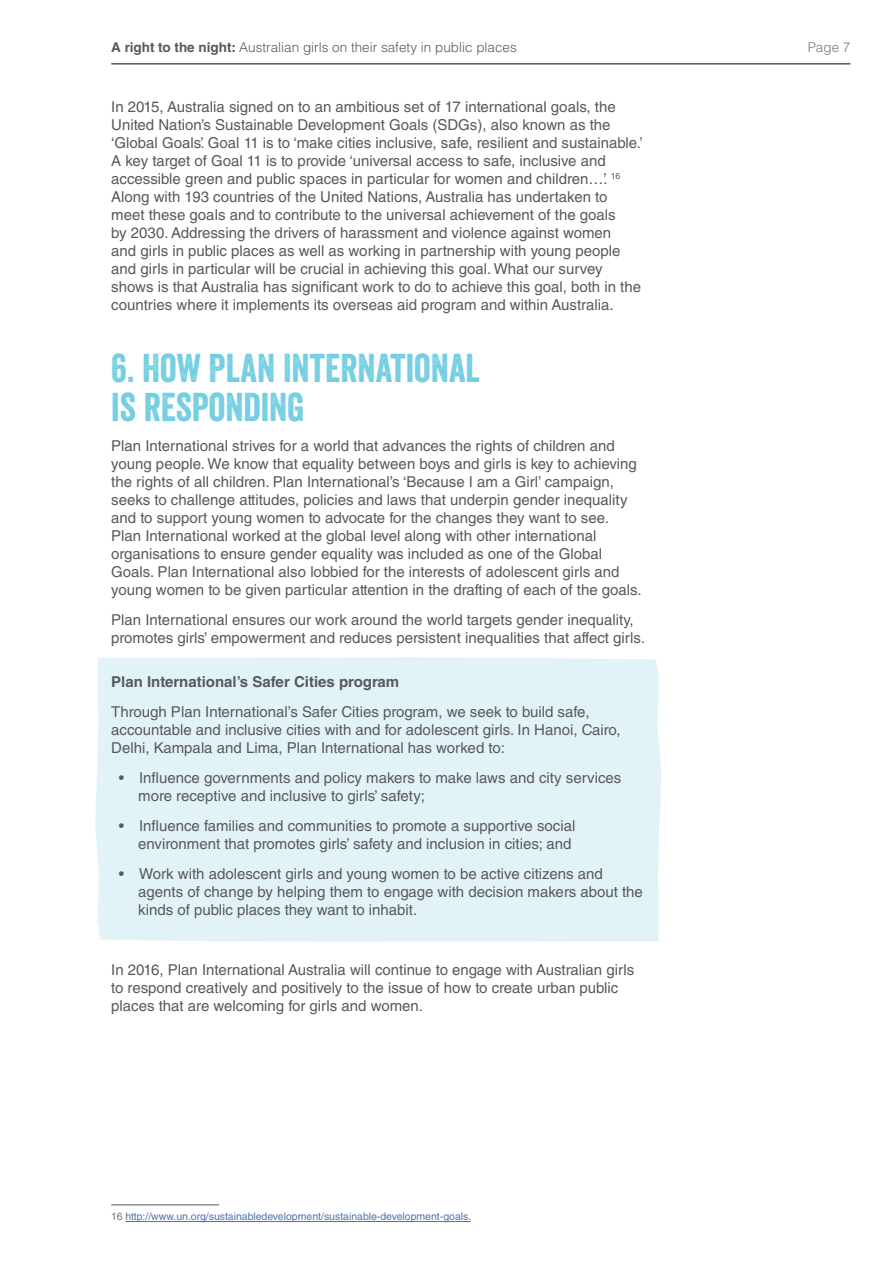
<style>
.page{position:relative;width:893px;height:1263px;background:#fff}
.page>*{position:absolute;margin:0;border:0;box-sizing:border-box;transform-origin:0 0}
.t1{font:39px/39px "Veneer";color:#74cee2}
.t2{font:15px/18px "Helvetica LT Std";color:#58595b}
.t3{font:700 15px "Helvetica LT Std";color:#58595b}
.t4{font:300 13.5px "Helvetica LT Std";color:#58595b}
.t5{font:300 13.5px "Helvetica LT Std";color:#797a7d}
.t6{font:10.5px "Helvetica LT Std";color:#4f73ad}
.s1{font-weight:700}
.s2{color:#797a7d}
</style>
<div class="page">
<hr style="left:111px;top:63px;width:739px;height:2px;background:#58595b">
<div style="left:95px;top:657px;width:566px;height:285px;background:#e2f3f7"></div>
<hr style="left:111px;top:1204px;width:108px;height:1px;background:#58595b">
<hr style="left:125px;top:1221px;width:346px;height:1px;background:#4f73ad">
<p class="t4" style="left:111px;top:39px;width:407px"><span class="s1">A right to the night:</span> Australian girls on their safety in public places</p>
<p class="t5" style="left:808px;top:39px;width:44px">Page 7</p>
<p class="t2" style="left:111px;top:98px;width:533px">In 2015, Australia signed on to an ambitious set of 17 international goals, the United Nation’s Sustainable Development Goals (SDGs), also known as the ‘Global Goals’. Goal 11 is to ‘make cities inclusive, safe, resilient and sustainable.’ A key target of Goal 11 is to provide ‘universal access to safe, inclusive and accessible green and public spaces in particular for women and children…’. <sup>16<br></sup>Along with 193 countries of the United Nations, Australia has undertaken to meet these goals and to contribute to the universal achievement of the goals<br>by 2030. Addressing the drivers of harassment and violence against women<br>and girls in public places as well as working in partnership with young people and girls in particular will be crucial in achieving this goal. What our survey shows is that Australia has significant work to do to achieve this goal, both in the countries where it implements its overseas aid program and within Australia.</p>
<h1 class="t1" style="left:111px;top:348px;width:370px">6. HOW PLAN INTERNATIONAL<br>IS RESPONDING</h1>
<p class="t2" style="left:111px;top:437px;width:532px">Plan International strives for a world that advances the rights of children and young people. We know that equality between boys and girls is key to achieving the rights of all children. Plan International’s ‘Because I am a Girl’ campaign, seeks to challenge attitudes, policies and laws that underpin gender inequality and to support young women to advocate for the changes they want to see.<br>Plan International worked at the global level along with other international organisations to ensure gender equality was included as one of the Global Goals. Plan International also lobbied for the interests of adolescent girls and young women to be given particular attention in the drafting of each of the goals.</p>
<p class="t2" style="left:111px;top:611px;width:535px">Plan International ensures our work around the world targets gender inequality, promotes girls’ empowerment and reduces persistent inequalities that affect girls.</p>
<p class="t3" style="left:111px;top:672px;width:289px">Plan International’s Safer Cities program</p>
<p class="t2" style="left:111px;top:702px;width:511px">Through Plan International’s Safer Cities program, we seek to build safe, accountable and inclusive cities with and for adolescent girls. In Hanoi, Cairo,<br>Delhi, Kampala and Lima, Plan International has worked to:</p>
<p class="t2" style="left:138px;top:768px;width:485px;text-indent:-20px">• Influence governments and policy makers to make laws and city services more receptive and inclusive to girls’ safety;</p>
<p class="t2" style="left:119px;top:816px;width:458px;text-align:right">• Influence families and communities to promote a supportive social environment that promotes girls’ safety and inclusion in cities; and</p>
<p class="t2" style="left:138px;top:864px;width:506px;text-indent:-20px">• Work with adolescent girls and young women to be active citizens and agents of change by helping them to engage with decision makers about the kinds of public places they want to inhabit.</p>
<p class="t2" style="left:111px;top:960px;width:524px">In 2016, Plan International Australia will continue to engage with Australian girls to respond creatively and positively to the issue of how to create urban public places that are welcoming for girls and women.</p>
<p class="t6" style="left:111px;top:1211px;width:361px"><span class="s2">16</span> http://www.un.org/sustainabledevelopment/sustainable-development-goals.</p>
</div>
